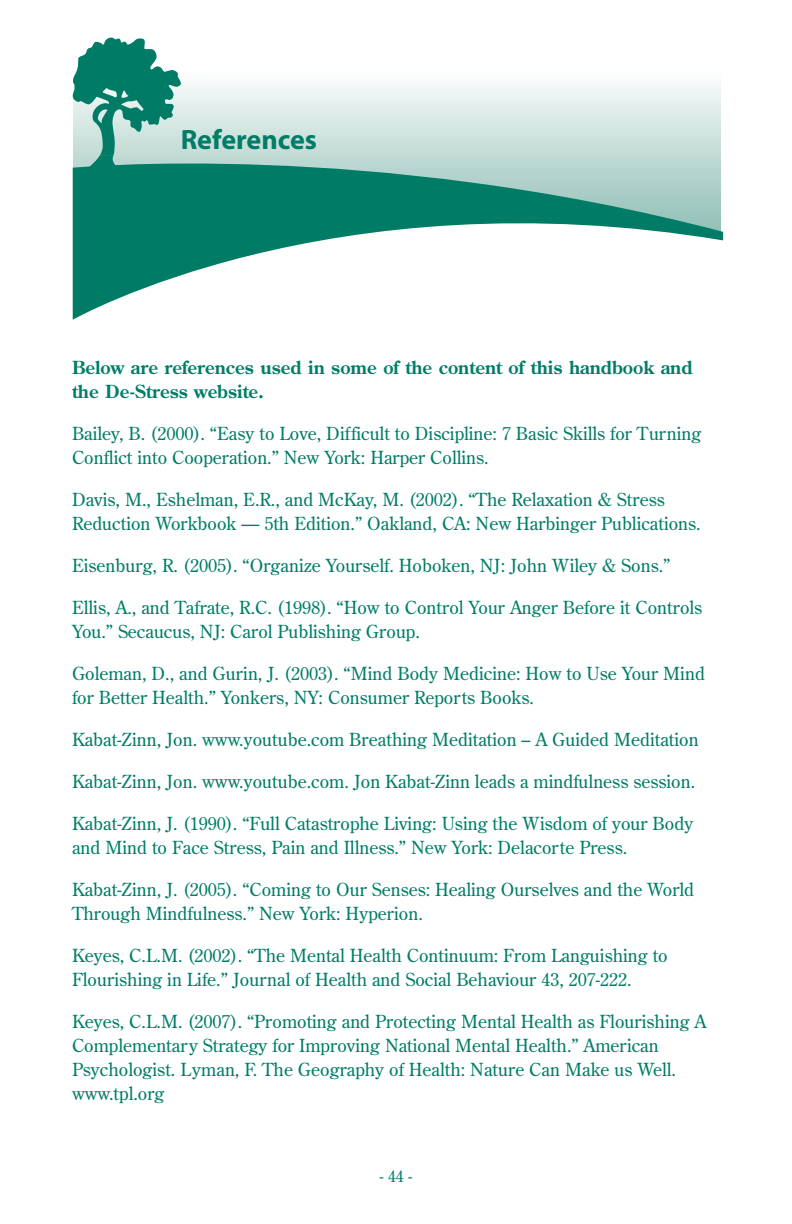
<style>
.page{position:relative;width:792px;height:1224px;background:#fff}
.page>*{position:absolute;margin:0;border:0;box-sizing:border-box;transform-origin:0 0}
.t1{font:700 28px "Myriad Pro";color:#007d67}
.t2{font:18px/24px "Century Old Style Std";color:#007d67}
.t3{font:700 18px/24px "Century Old Style Std";color:#007d67}
.t4{font:16px "Century Old Style Std";color:#007d67}
</style>
<div class="page">
<div style="left:73px;top:74px;width:648px;height:83px;background:#c2dad4"></div>
<div style="left:73px;top:74px;width:648px;height:77px;background:#c7ddd8"></div>
<div style="left:73px;top:74px;width:648px;height:67px;background:#cbe1dd"></div>
<div style="left:73px;top:74px;width:648px;height:62px;background:#cfe3df"></div>
<div style="left:73px;top:74px;width:648px;height:56px;background:#d3e6e2"></div>
<div style="left:73px;top:74px;width:648px;height:51px;background:#d7e8e4"></div>
<div style="left:73px;top:74px;width:648px;height:43px;background:#ddebe8"></div>
<div style="left:73px;top:74px;width:648px;height:38px;background:#e1edea"></div>
<div style="left:73px;top:74px;width:648px;height:31px;background:#e6f0ee"></div>
<div style="left:73px;top:74px;width:648px;height:23px;background:#ebf4f2"></div>
<div style="left:73px;top:74px;width:648px;height:17px;background:#f0f6f5"></div>
<div style="left:73px;top:74px;width:648px;height:12px;background:#f4f9f7"></div>
<div style="left:73px;top:74px;width:648px;height:7px;background:#f8fbfa"></div>
<hr style="left:73px;top:74px;width:648px;height:1px;background:#fdfefe">
<svg style="left:73px;top:38px;width:108px;height:126px"></svg>
<svg style="left:73px;top:164px;width:650px;height:156px"></svg>
<h1 class="t1" style="left:181px;top:128px;width:138px">References</h1>
<p class="t3" style="left:72px;top:357px;width:622px">Below are references used in some of the content of this handbook and the De-Stress website.</p>
<p class="t2" style="left:72px;top:422px;width:631px">Bailey, B. (2000). “Easy to Love, Difficult to Discipline: 7 Basic Skills for Turning<br>Conflict into Cooperation.” New York: Harper Collins.</p>
<p class="t2" style="left:72px;top:488px;width:630px">Davis, M., Eshelman, E.R., and McKay, M. (2002). “The Relaxation &amp; Stress<br>Reduction Workbook — 5th Edition.” Oakland, CA: New Harbinger Publications.</p>
<p class="t2" style="left:72px;top:554px;width:600px">Eisenburg, R. (2005). “Organize Yourself. Hoboken, NJ: John Wiley &amp; Sons.”</p>
<p class="t2" style="left:72px;top:596px;width:632px">Ellis, A., and Tafrate, R.C. (1998). “How to Control Your Anger Before it Controls<br>You.” Secaucus, NJ: Carol Publishing Group.</p>
<p class="t2" style="left:72px;top:662px;width:634px">Goleman, D., and Gurin, J. (2003). “Mind Body Medicine: How to Use Your Mind for Better Health.” Yonkers, NY: Consumer Reports Books.</p>
<p class="t2" style="left:72px;top:728px;width:628px">Kabat-Zinn, Jon. www.youtube.com Breathing Meditation – A Guided Meditation</p>
<p class="t2" style="left:72px;top:770px;width:625px">Kabat-Zinn, Jon. www.youtube.com. Jon Kabat-Zinn leads a mindfulness session.</p>
<p class="t2" style="left:72px;top:812px;width:623px">Kabat-Zinn, J. (1990). “Full Catastrophe Living: Using the Wisdom of your Body and Mind to Face Stress, Pain and Illness.” New York: Delacorte Press.</p>
<p class="t2" style="left:72px;top:878px;width:624px">Kabat-Zinn, J. (2005). “Coming to Our Senses: Healing Ourselves and the World<br>Through Mindfulness.” New York: Hyperion.</p>
<p class="t2" style="left:72px;top:944px;width:597px">Keyes, C.L.M. (2002). “The Mental Health Continuum: From Languishing to<br>Flourishing in Life.” Journal of Health and Social Behaviour 43, 207-222.</p>
<p class="t2" style="left:72px;top:1010px;width:636px">Keyes, C.L.M. (2007). “Promoting and Protecting Mental Health as Flourishing A Complementary Strategy for Improving National Mental Health.” American Psychologist. Lyman, F. The Geography of Health: Nature Can Make us Well. www.tpl.org</p>
<p class="t4" style="left:380px;top:1170px;width:34px">- 44 -</p>
</div>
